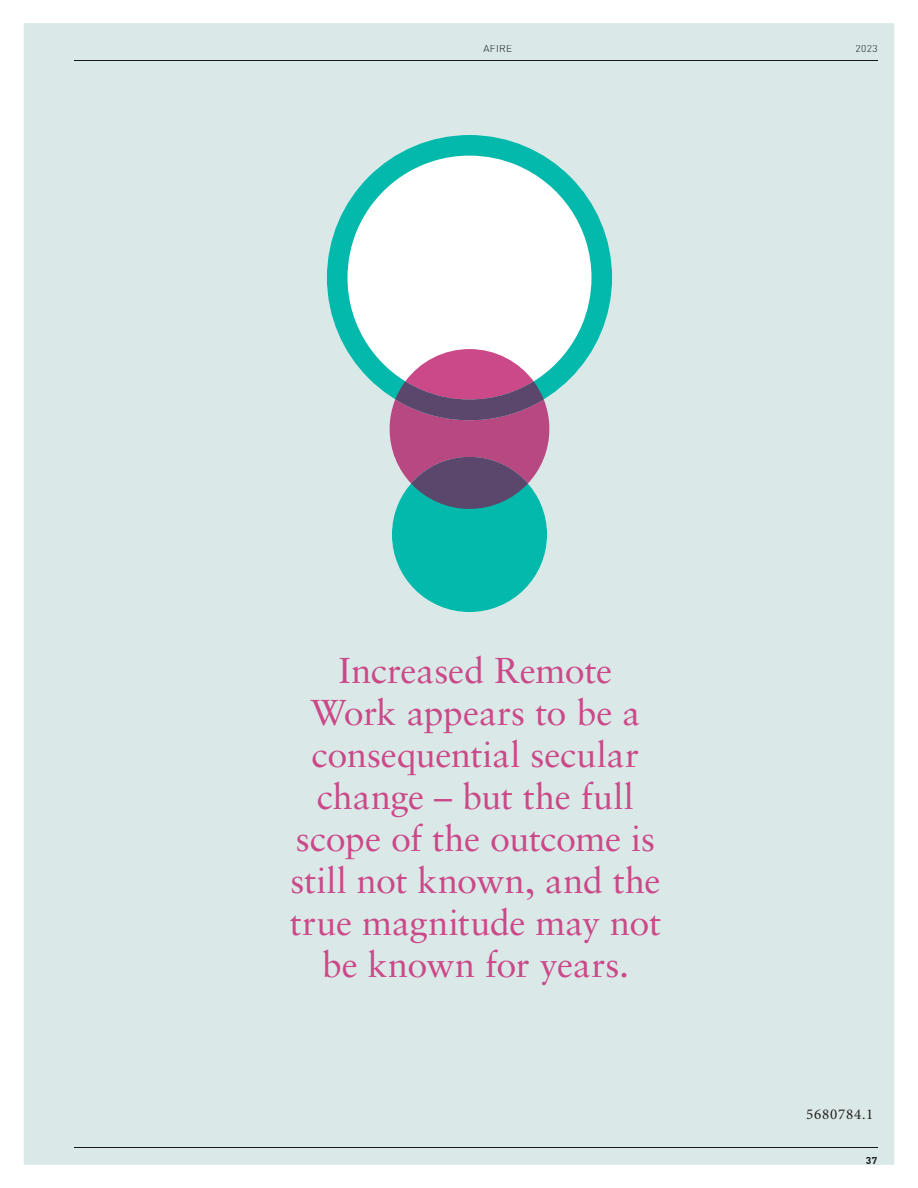
<style>
.page{position:relative;width:918px;height:1188px;background:#fff}
.page>*{position:absolute;margin:0;border:0;box-sizing:border-box;transform-origin:0 0}
.t1{font:36px/42px "Sabon";letter-spacing:-.005em;color:#cb4889;text-align:center}
.t2{font:15px "Minion Pro";letter-spacing:.055em;color:#231f20}
.t3{font:300 10.2px "DIN";letter-spacing:.045em;color:#231f20}
.t4{font:700 10.2px "DIN";color:#231f20}
</style>
<div class="page">
<div style="left:24px;top:23px;width:870px;height:1142px;background:#dae9e7"></div>
<hr style="left:74px;top:1147px;width:804px;height:1px;background:#16191a">
<div style="left:866px;top:1157px;width:11px;height:7px;background:#dae9e7"></div>
<hr style="left:74px;top:61px;width:804px;height:1px;background:#16191a">
<div style="left:483px;top:45px;width:29px;height:7px;background:#dae9e7"></div>
<div style="left:856px;top:45px;width:21px;height:7px;background:#dae9e7"></div>
<svg style="left:327px;top:135px;width:285px;height:285px"></svg>
<div style="left:392px;top:457px;width:155px;height:155px;background:#03b9ac;border-radius:50%"></div>
<svg style="left:390px;top:349px;width:159px;height:135px;background:#b26693"></svg>
<div style="left:411px;top:457px;width:117px;height:52px;background:#5b476b;border-radius:50%"></div>
<p class="t3" style="left:483px;top:42px;width:30px">AFIRE</p>
<p class="t3" style="left:855px;top:42px;width:24px">2023</p>
<p class="t1" style="left:290px;top:649px;width:373px">Increased Remote<br>Work appears to be a consequential secular change – but the full scope of the outcome is still not known, and the true magnitude may not be known for years.</p>
<p class="t2" style="left:806px;top:1104px;width:69px">5680784.1</p>
<p class="t4" style="left:866px;top:1154px;width:13px">37</p>
</div>
